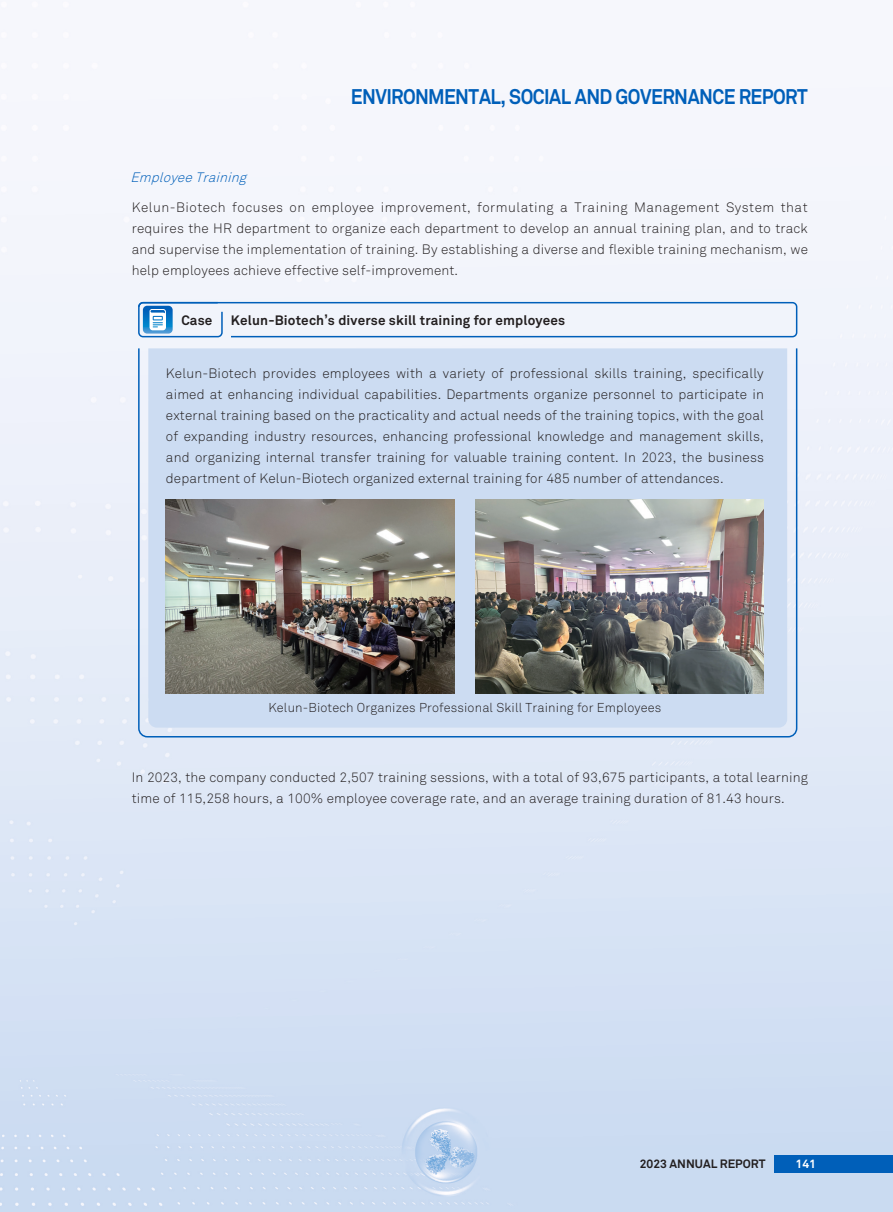
<style>
.page{position:relative;width:893px;height:1212px;background:#fff}
.page>*{position:absolute;margin:0;border:0;box-sizing:border-box;transform-origin:0 0}
.t1{font:700 21px "Akkurat Pro";letter-spacing:-.03em;color:#005fb9;scale:.9 1}
.t2{font:13.5px/21px "Akkurat Light Pro";letter-spacing:.01em;color:#231f20;text-align:justify}
.t3{font:700 13.5px "Akkurat Pro";letter-spacing:.01em;color:#231f20}
.t4{font:italic 13.5px "Akkurat Light Pro";color:#005fb9}
.t5{font:12.75px "Akkurat Light Pro";letter-spacing:.01em;color:#231f20}
.t6{font:700 12px "Akkurat Pro";color:#231f20}
.t7{font:700 12px "Akkurat Pro";color:#fff}
</style>
<div class="page">
<img style="left:0;top:1px;width:893px;height:1211px">
<div style="left:774px;top:1155px;width:119px;height:18px;background:#005fb9"></div>
<svg style="left:137px;top:347px;width:661px;height:391px;background:#c6d9ef"></svg>
<div style="left:148px;top:348px;width:639px;height:380px;background:#ccdcf2"></div>
<svg style="left:137px;top:301px;width:661px;height:37px"></svg>
<img style="left:166px;top:499px;width:288px;height:194px">
<img style="left:476px;top:499px;width:288px;height:194px">
<h1 class="t1" style="left:351px;top:83px;width:509px">ENVIRONMENTAL, SOCIAL AND GOVERNANCE REPORT</h1>
<p class="t4" style="left:130px;top:169px;width:122px">EmployeeTraining</p>
<p class="t2" style="left:132px;top:197px;width:678px">Kelun-Biotech focuses on employee improvement, formulating a Training Management System that requires the HR department to organize each department to develop an annual training plan, and to track and supervise the implementation of training. By establishing a diverse and flexible training mechanism, we help employees achieve effective self-improvement.</p>
<p class="t3" style="left:181px;top:312px;width:33px">Case</p>
<p class="t3" style="left:231px;top:312px;width:336px">Kelun-Biotech’s diverse skill training for employees</p>
<p class="t2" style="left:166px;top:363px;width:600px">Kelun-Biotech provides employees with a variety of professional skills training, specifically aimed at enhancing individual capabilities. Departments organize personnel to participate in external training based on the practicality and actual needs of the training topics, with the goal of expanding industry resources, enhancing professional knowledge and management skills, and organizing internal transfer training for valuable training content. In 2023, the business department of Kelun-Biotech organized external training for 485 number of attendances.</p>
<p class="t5" style="left:268px;top:700px;width:394px">Kelun-Biotech Organizes Professional Skill Training for Employees</p>
<p class="t2" style="left:132px;top:767px;width:678px">In 2023, the company conducted 2,507 training sessions, with a total of 93,675 participants, a total learning time of 115,258 hours, a 100% employee coverage rate, and an average training duration of 81.43 hours.</p>
<p class="t6" style="left:640px;top:1156px;width:127px">2023 ANNUAL REPORT</p>
<p class="t7" style="left:795px;top:1156px;width:22px">141</p>
</div>
